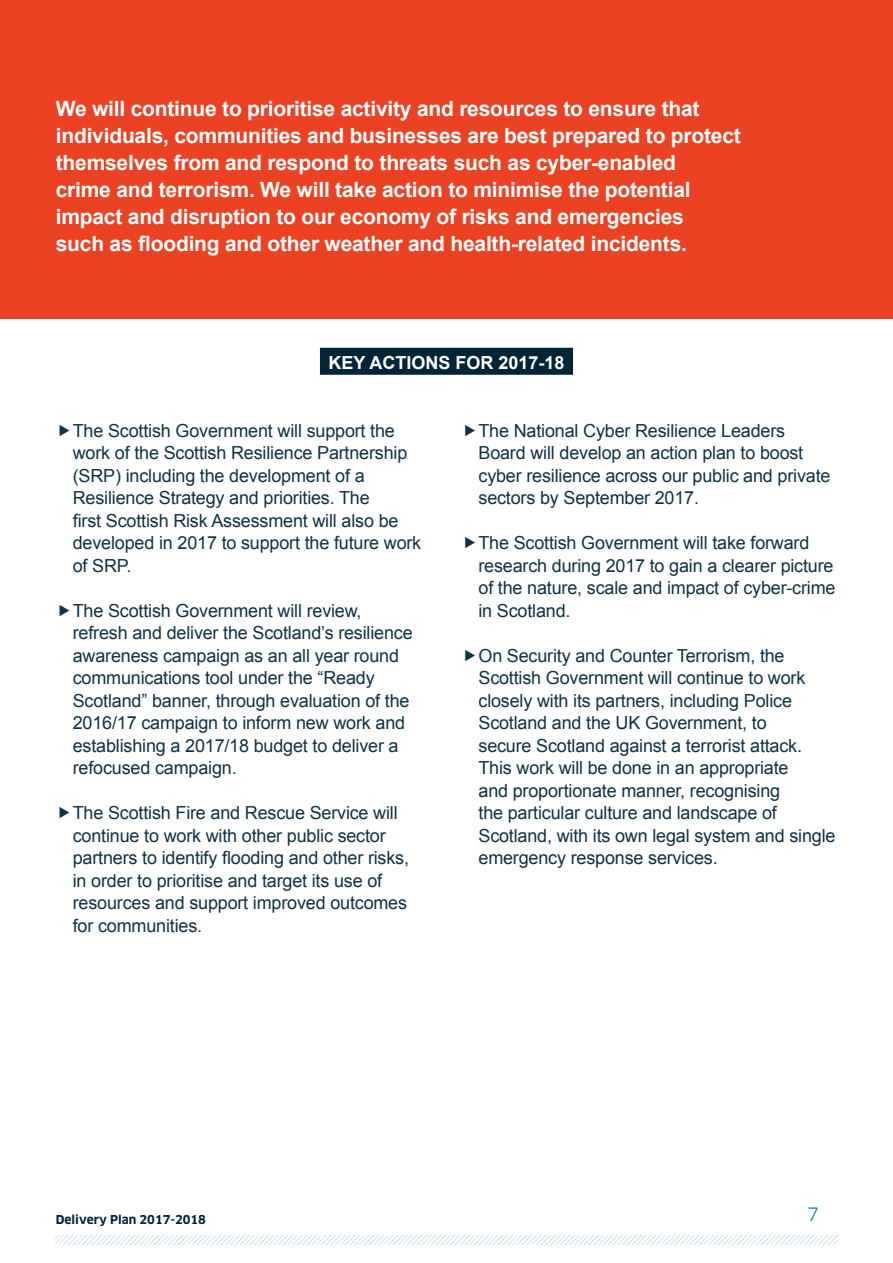
<style>
.page{position:relative;width:893px;height:1263px;background:#fff}
.page>*{position:absolute;margin:0;border:0;box-sizing:border-box;transform-origin:0 0}
.t1{font:700 21px/27px "Arial";letter-spacing:-.01em;color:#fff}
.t2{font:18px/22.5px "Arial";letter-spacing:-.01em;color:#103244}
.t3{font:700 18px "Arial";color:#fff}
.t4{font:18px "Clan OT";color:#0169b0}
.t5{font:700 12px "Clan OT";color:#002538}
</style>
<div class="page">
<img style="left:56px;top:1235px;width:781px;height:9px">
<div style="left:320px;top:348px;width:253px;height:27px;background:#002538"></div>
<div style="left:0;top:0;width:893px;height:319px;background:#eb4223"></div>
<p class="t1" style="left:56px;top:96px;width:686px">We will continue to prioritise activity and resources to ensure that individuals, communities and businesses are best prepared to protect themselves from and respond to threats such as cyber-enabled<br>crime and terrorism. We will take action to minimise the potential impact and disruption to our economy of risks and emergencies<br>such as flooding and other weather and health-related incidents.</p>
<p class="t3" style="left:328px;top:351px;width:238px">KEY ACTIONS FOR 2017-18</p>
<p class="t2" style="left:73px;top:419px;width:350px">The Scottish Government will support the work of the Scottish Resilience Partnership (SRP) including the development of a Resilience Strategy and priorities. The<br>first Scottish Risk Assessment will also be developed in 2017 to support the future work of SRP.</p>
<p class="t2" style="left:73px;top:599px;width:341px">The Scottish Government will review, refresh and deliver the Scotland’s resilience awareness campaign as an all year round communications tool under the “Ready Scotland” banner, through evaluation of the 2016/17 campaign to inform new work and establishing a 2017/18 budget to deliver a refocused campaign.</p>
<p class="t2" style="left:73px;top:802px;width:338px">The Scottish Fire and Rescue Service will continue to work with other public sector partners to identify flooding and other risks, in order to prioritise and target its use of resources and support improved outcomes for communities.</p>
<p class="t2" style="left:478px;top:419px;width:354px">The National Cyber Resilience Leaders Board will develop an action plan to boost cyber resilience across our public and private sectors by September 2017.</p>
<p class="t2" style="left:478px;top:532px;width:359px">The Scottish Government will take forward research during 2017 to gain a clearer picture of the nature, scale and impact of cyber-crime in Scotland.</p>
<p class="t2" style="left:478px;top:644px;width:359px">On Security and Counter Terrorism, the Scottish Government will continue to work closely with its partners, including Police Scotland and the UK Government, to<br>secure Scotland against a terrorist attack.<br>This work will be done in an appropriate<br>and proportionate manner, recognising<br>the particular culture and landscape of Scotland, with its own legal system and single emergency response services.</p>
<p class="t5" style="left:56px;top:1212px;width:152px">Delivery Plan 2017-2018</p>
<p class="t4" style="left:807px;top:1204px;width:13px">7</p>
</div>
